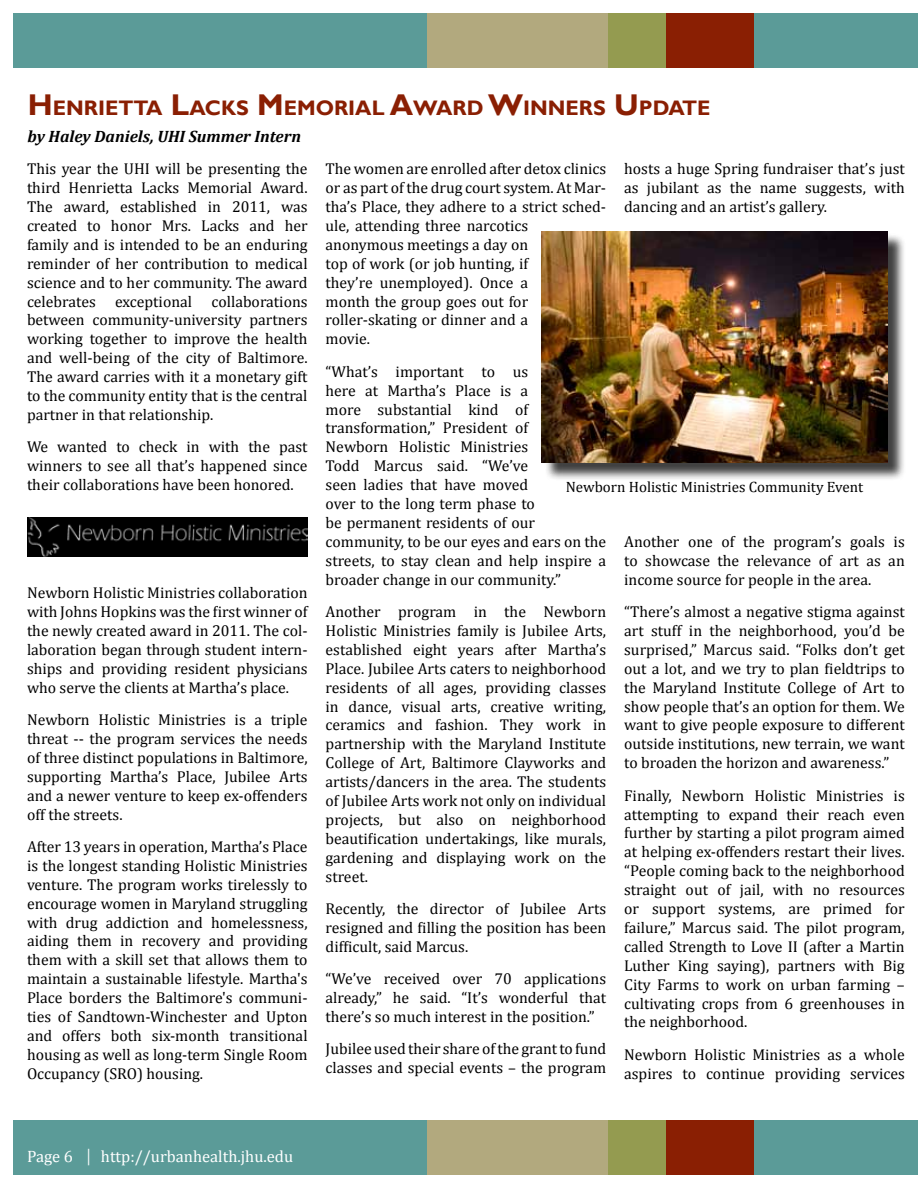
<style>
.page{position:relative;width:918px;height:1188px;background:#fff}
.page>*{position:absolute;margin:0;border:0;box-sizing:border-box;transform-origin:0 0}
.t1{font:700 21px "Gill Sans";color:#8a1f03}
.t2{font:16.5px "Cambria";color:#fff}
.t3{font:italic 700 16.5px "Cambria";color:#000}
.t4{font:15.75px/18.9px "Cambria";color:#000;text-align:justify}
.t5{font:15px "Cambria";color:#000}
.s1{font-size:30px}
</style>
<div class="page">
<div style="left:14px;top:14px;width:413px;height:54px;background:#5b9b98"></div>
<div style="left:666px;top:14px;width:247px;height:54px;background:#8a1f03"></div>
<div style="left:755px;top:14px;width:163px;height:54px;background:#5b9b98"></div>
<div style="left:427px;top:14px;width:198px;height:54px;background:#b2a97e"></div>
<div style="left:608px;top:14px;width:58px;height:54px;background:#949b50"></div>
<div style="left:14px;top:1120px;width:413px;height:54px;background:#5b9b98"></div>
<div style="left:666px;top:1120px;width:247px;height:54px;background:#8a1f03"></div>
<div style="left:755px;top:1120px;width:163px;height:54px;background:#5b9b98"></div>
<div style="left:427px;top:1120px;width:198px;height:54px;background:#b2a97e"></div>
<div style="left:608px;top:1120px;width:58px;height:54px;background:#949b50"></div>
<img style="left:28px;top:518px;width:280px;height:39px">
<div style="left:544px;top:233px;width:362px;height:248px;background:#000;opacity:.75"></div>
<img style="left:542px;top:231px;width:345px;height:231px">
<h1 class="t1" style="left:28px;top:96px;width:684px"><span class="s1">H</span> ENRI ETTA <span class="s1">L</span>ACKS <span class="s1">M</span>EMORIAL <span class="s1">A</span>WARD <span class="s1">W</span>I NNERS <span class="s1">U</span>PDATE</h1>
<p class="t3" style="left:28px;top:125px;width:275px">by Haley Daniels, UHI Summer Intern</p>
<p class="t4" style="left:27px;top:159px;width:282px">This year the UHI will be presenting the third Henrietta Lacks Memorial Award.<br>The award, established in 2011, was created to honor Mrs. Lacks and her family and is intended to be an enduring reminder of her contribution to medical science and to her community. The award celebrates exceptional collaborations between community-university partners working together to improve the health and well-being of the city of Baltimore.<br>The award carries with it a monetary gift to the community entity that is the central partner in that relationship.</p>
<p class="t4" style="left:27px;top:437px;width:282px">We wanted to check in with the past winners to see all that’s happened since their collaborations have been honored.</p>
<p class="t4" style="left:27px;top:583px;width:282px">Newborn Holistic Ministries collaboration with Johns Hopkins was the first winner of the newly created award in 2011. The col&shy;laboration began through student intern&shy;ships and providing resident physicians who serve the clients at Martha’s place.</p>
<p class="t4" style="left:27px;top:710px;width:282px">Newborn Holistic Ministries is a triple threat -- the program services the needs of three distinct populations in Baltimore, supporting Martha’s Place, Jubilee Arts and a newer venture to keep ex-offenders off the streets.</p>
<p class="t4" style="left:27px;top:837px;width:282px">After 13 years in operation, Martha’s Place is the longest standing Holistic Ministries venture. The program works tirelessly to encourage women in Maryland struggling with drug addiction and homelessness, aiding them in recovery and providing them with a skill set that allows them to maintain a sustainable lifestyle. Martha's Place borders the Baltimore's communi&shy;ties of Sandtown-Winchester and Upton and offers both six-month transitional housing as well as long-term Single Room Occupancy (SRO) housing.</p>
<p class="t4" style="left:624px;top:159px;width:282px">hosts a huge Spring fundraiser that’s just as jubilant as the name suggests, with dancing and an artist’s gallery.</p>
<p class="t4" style="left:326px;top:159px;width:282px;text-align:left">The women are enrolled after detox clinics or as part of the drug court system. At Mar&shy;tha’s Place, they adhere to a strict sched&shy;ule, attending three narcotics anonymous meetings a day on<br>top of work (or job hunting, if<br>they’re unemployed). Once a<br>month the group goes out for roller-skating or dinner and a<br>movie.</p>
<p class="t4" style="left:326px;top:362px;width:282px;text-align:left">“What’s important to us<br>here at Martha’s Place is a<br>more substantial kind of transformation,” President of<br>Newborn Holistic Ministries<br>Todd Marcus said. “We’ve<br>seen ladies that have moved<br>over to the long term phase to<br>be permanent residents of our community, to be our eyes and ears on the streets, to stay clean and help inspire a broader change in our community.”</p>
<p class="t4" style="left:326px;top:602px;width:282px">Another program in the Newborn Holistic Ministries family is Jubilee Arts, established eight years after Martha’s Place. Jubilee Arts caters to neighborhood residents of all ages, providing classes in dance, visual arts, creative writing, ceramics and fashion. They work in partnership with the Maryland Institute College of Art, Baltimore Clayworks and artists/dancers in the area. The students of Jubilee Arts work not only on individual projects, but also on neighborhood beautification undertakings, like murals, gardening and displaying work on the street.</p>
<p class="t4" style="left:326px;top:899px;width:282px">Recently, the director of Jubilee Arts resigned and filling the position has been difficult, said Marcus.</p>
<p class="t4" style="left:326px;top:969px;width:282px">“We’ve received over 70 applications already,” he said. “It’s wonderful that there’s so much interest in the position.”</p>
<p class="t4" style="left:326px;top:1040px;width:282px">Jubilee used their share of the grant to fund classes and special events – the program</p>
<p class="t5" style="left:566px;top:478px;width:299px">Newborn Holistic Ministries Community Event</p>
<p class="t4" style="left:624px;top:532px;width:282px">Another one of the program’s goals is to showcase the relevance of art as an income source for people in the area.</p>
<p class="t4" style="left:624px;top:602px;width:282px">“There’s almost a negative stigma against art stuff in the neighborhood, you’d be surprised,” Marcus said. “Folks don’t get out a lot, and we try to plan fieldtrips to the Maryland Institute College of Art to show people that’s an option for them. We want to give people exposure to different outside institutions, new terrain, we want to broaden the horizon and awareness.”</p>
<p class="t4" style="left:624px;top:786px;width:282px">Finally, Newborn Holistic Ministries is attempting to expand their reach even further by starting a pilot program aimed at helping ex-offenders restart their lives. “People coming back to the neighborhood straight out of jail, with no resources or support systems, are primed for failure,” Marcus said. The pilot program, called Strength to Love II (after a Martin Luther King saying), partners with Big City Farms to work on urban farming – cultivating crops from 6 greenhouses in the neighborhood.</p>
<p class="t4" style="left:624px;top:1045px;width:282px">Newborn Holistic Ministries as a whole aspires to continue providing services</p>
<p class="t2" style="left:27px;top:1147px;width:48px">Page 6</p>
<p class="t2" style="left:101px;top:1147px;width:194px">http://urbanhealth.jhu.edu</p>
</div>
